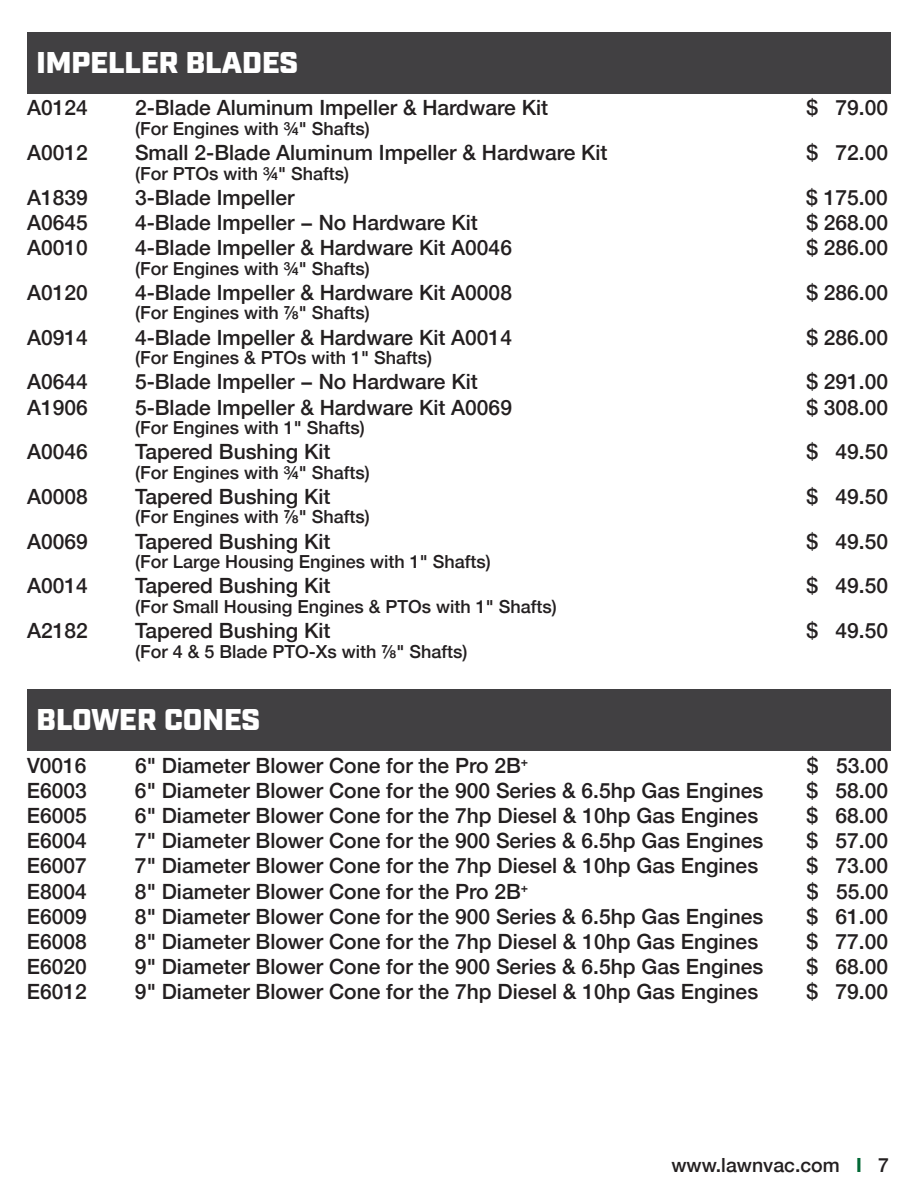
<style>
.page{position:relative;width:918px;height:1188px;background:#fff}
.page>*{position:absolute;margin:0;border:0;box-sizing:border-box;transform-origin:0 0}
.t1{font:900 30px "Industry";color:#fff}
.t2{font:500 21px "Helvetica Neue";color:#231f20}
.t3{font:500 19.5px "Helvetica Neue";color:#231f20}
.t4{font:500 18px "Helvetica Neue";color:#231f20}
.s1{font-weight:700;color:#036936}
</style>
<div class="page">
<div style="left:27px;top:33px;width:864px;height:61px;background:#414042"></div>
<div style="left:27px;top:690px;width:864px;height:61px;background:#414042"></div>
<h1 class="t1" style="left:37px;top:44px;width:263px">IMPELLER BLADES</h1>
<p class="t2" style="left:27px;top:91px;width:62px">A0124</p>
<p class="t2" style="left:135px;top:91px;width:415px">2-Blade Aluminum Impeller &amp; Hardware Kit</p>
<p class="t2" style="left:806px;top:91px;width:83px">$ 79.00</p>
<p class="t4" style="left:135px;top:114px;width:236px">(For Engines with ¾" Shafts)</p>
<p class="t2" style="left:27px;top:136px;width:62px">A0012</p>
<p class="t2" style="left:135px;top:136px;width:474px">Small 2-Blade Aluminum Impeller &amp; Hardware Kit</p>
<p class="t2" style="left:806px;top:136px;width:83px">$ 72.00</p>
<p class="t4" style="left:135px;top:159px;width:216px">(For PTOs with ¾" Shafts)</p>
<p class="t2" style="left:27px;top:181px;width:62px">A1839</p>
<p class="t2" style="left:135px;top:181px;width:161px">3-Blade Impeller</p>
<p class="t2" style="left:806px;top:181px;width:83px">$ 175.00</p>
<p class="t2" style="left:27px;top:206px;width:62px">A0645</p>
<p class="t2" style="left:135px;top:206px;width:344px">4-Blade Impeller − No Hardware Kit</p>
<p class="t2" style="left:806px;top:206px;width:83px">$ 268.00</p>
<p class="t2" style="left:27px;top:231px;width:62px">A0010</p>
<p class="t2" style="left:135px;top:231px;width:379px">4-Blade Impeller &amp; Hardware Kit A0046</p>
<p class="t2" style="left:806px;top:231px;width:83px">$ 286.00</p>
<p class="t4" style="left:135px;top:254px;width:236px">(For Engines with ¾" Shafts)</p>
<p class="t2" style="left:27px;top:276px;width:62px">A0120</p>
<p class="t2" style="left:135px;top:276px;width:379px">4-Blade Impeller &amp; Hardware Kit A0008</p>
<p class="t2" style="left:806px;top:276px;width:83px">$ 286.00</p>
<p class="t4" style="left:135px;top:299px;width:236px">(For Engines with ⅞" Shafts)</p>
<p class="t2" style="left:27px;top:320px;width:62px">A0914</p>
<p class="t2" style="left:135px;top:320px;width:379px">4-Blade Impeller &amp; Hardware Kit A0014</p>
<p class="t2" style="left:806px;top:320px;width:83px">$ 286.00</p>
<p class="t4" style="left:135px;top:343px;width:299px">(For Engines &amp; PTOs with 1" Shafts)</p>
<p class="t2" style="left:27px;top:365px;width:62px">A0644</p>
<p class="t2" style="left:135px;top:365px;width:344px">5-Blade Impeller − No Hardware Kit</p>
<p class="t2" style="left:806px;top:365px;width:83px">$ 291.00</p>
<p class="t2" style="left:27px;top:390px;width:62px">A1906</p>
<p class="t2" style="left:135px;top:390px;width:379px">5-Blade Impeller &amp; Hardware Kit A0069</p>
<p class="t2" style="left:806px;top:390px;width:83px">$ 308.00</p>
<p class="t4" style="left:135px;top:413px;width:231px">(For Engines with 1" Shafts)</p>
<p class="t2" style="left:27px;top:435px;width:62px">A0046</p>
<p class="t2" style="left:135px;top:435px;width:197px">Tapered Bushing Kit</p>
<p class="t2" style="left:806px;top:435px;width:83px">$ 49.50</p>
<p class="t4" style="left:135px;top:458px;width:236px">(For Engines with ¾" Shafts)</p>
<p class="t2" style="left:27px;top:480px;width:62px">A0008</p>
<p class="t2" style="left:135px;top:480px;width:197px">Tapered Bushing Kit</p>
<p class="t2" style="left:806px;top:480px;width:83px">$ 49.50</p>
<p class="t4" style="left:135px;top:503px;width:236px">(For Engines with ⅞" Shafts)</p>
<p class="t2" style="left:27px;top:524px;width:62px">A0069</p>
<p class="t2" style="left:135px;top:524px;width:197px">Tapered Bushing Kit</p>
<p class="t2" style="left:806px;top:524px;width:83px">$ 49.50</p>
<p class="t4" style="left:135px;top:547px;width:357px">(For Large Housing Engines with 1" Shafts)</p>
<p class="t2" style="left:27px;top:569px;width:62px">A0014</p>
<p class="t2" style="left:135px;top:569px;width:197px">Tapered Bushing Kit</p>
<p class="t2" style="left:806px;top:569px;width:83px">$ 49.50</p>
<p class="t4" style="left:135px;top:592px;width:423px">(For Small Housing Engines &amp; PTOs with 1" Shafts)</p>
<p class="t2" style="left:27px;top:614px;width:62px">A2182</p>
<p class="t2" style="left:135px;top:614px;width:197px">Tapered Bushing Kit</p>
<p class="t2" style="left:806px;top:614px;width:83px">$ 49.50</p>
<p class="t4" style="left:135px;top:637px;width:334px">(For 4 &amp; 5 Blade PTO-Xs with ⅞" Shafts)</p>
<h1 class="t1" style="left:37px;top:701px;width:225px">BLOWER CONES</h1>
<p class="t2" style="left:27px;top:748px;width:61px">V0016</p>
<p class="t2" style="left:135px;top:748px;width:395px">6" Diameter Blower Cone for the Pro 2B<sup>+</sup></p>
<p class="t2" style="left:807px;top:748px;width:83px">$ 53.00</p>
<p class="t2" style="left:27px;top:773px;width:61px">E6003</p>
<p class="t2" style="left:135px;top:773px;width:630px">6" Diameter Blower Cone for the 900 Series &amp; 6.5hp Gas Engines</p>
<p class="t2" style="left:806px;top:773px;width:83px">$ 58.00</p>
<p class="t2" style="left:27px;top:799px;width:61px">E6005</p>
<p class="t2" style="left:135px;top:799px;width:625px">6" Diameter Blower Cone for the 7hp Diesel &amp; 10hp Gas Engines</p>
<p class="t2" style="left:806px;top:799px;width:83px">$ 68.00</p>
<p class="t2" style="left:27px;top:824px;width:61px">E6004</p>
<p class="t2" style="left:135px;top:824px;width:630px">7" Diameter Blower Cone for the 900 Series &amp; 6.5hp Gas Engines</p>
<p class="t2" style="left:806px;top:824px;width:83px">$ 57.00</p>
<p class="t2" style="left:27px;top:849px;width:61px">E6007</p>
<p class="t2" style="left:135px;top:849px;width:625px">7" Diameter Blower Cone for the 7hp Diesel &amp; 10hp Gas Engines</p>
<p class="t2" style="left:806px;top:849px;width:83px">$ 73.00</p>
<p class="t2" style="left:27px;top:874px;width:61px">E8004</p>
<p class="t2" style="left:135px;top:874px;width:395px">8" Diameter Blower Cone for the Pro 2B<sup>+</sup></p>
<p class="t2" style="left:807px;top:874px;width:83px">$ 55.00</p>
<p class="t2" style="left:27px;top:899px;width:61px">E6009</p>
<p class="t2" style="left:135px;top:899px;width:630px">8" Diameter Blower Cone for the 900 Series &amp; 6.5hp Gas Engines</p>
<p class="t2" style="left:806px;top:899px;width:83px">$ 61.00</p>
<p class="t2" style="left:27px;top:925px;width:61px">E6008</p>
<p class="t2" style="left:135px;top:925px;width:625px">8" Diameter Blower Cone for the 7hp Diesel &amp; 10hp Gas Engines</p>
<p class="t2" style="left:806px;top:925px;width:83px">$ 77.00</p>
<p class="t2" style="left:27px;top:950px;width:61px">E6020</p>
<p class="t2" style="left:135px;top:950px;width:630px">9" Diameter Blower Cone for the 900 Series &amp; 6.5hp Gas Engines</p>
<p class="t2" style="left:806px;top:950px;width:83px">$ 68.00</p>
<p class="t2" style="left:27px;top:975px;width:61px">E6012</p>
<p class="t2" style="left:135px;top:975px;width:625px">9" Diameter Blower Cone for the 7hp Diesel &amp; 10hp Gas Engines</p>
<p class="t2" style="left:806px;top:975px;width:83px">$ 79.00</p>
<p class="t3" style="left:671px;top:1149px;width:219px">www.lawnvac.com <span class="s1">I</span> 7</p>
</div>
